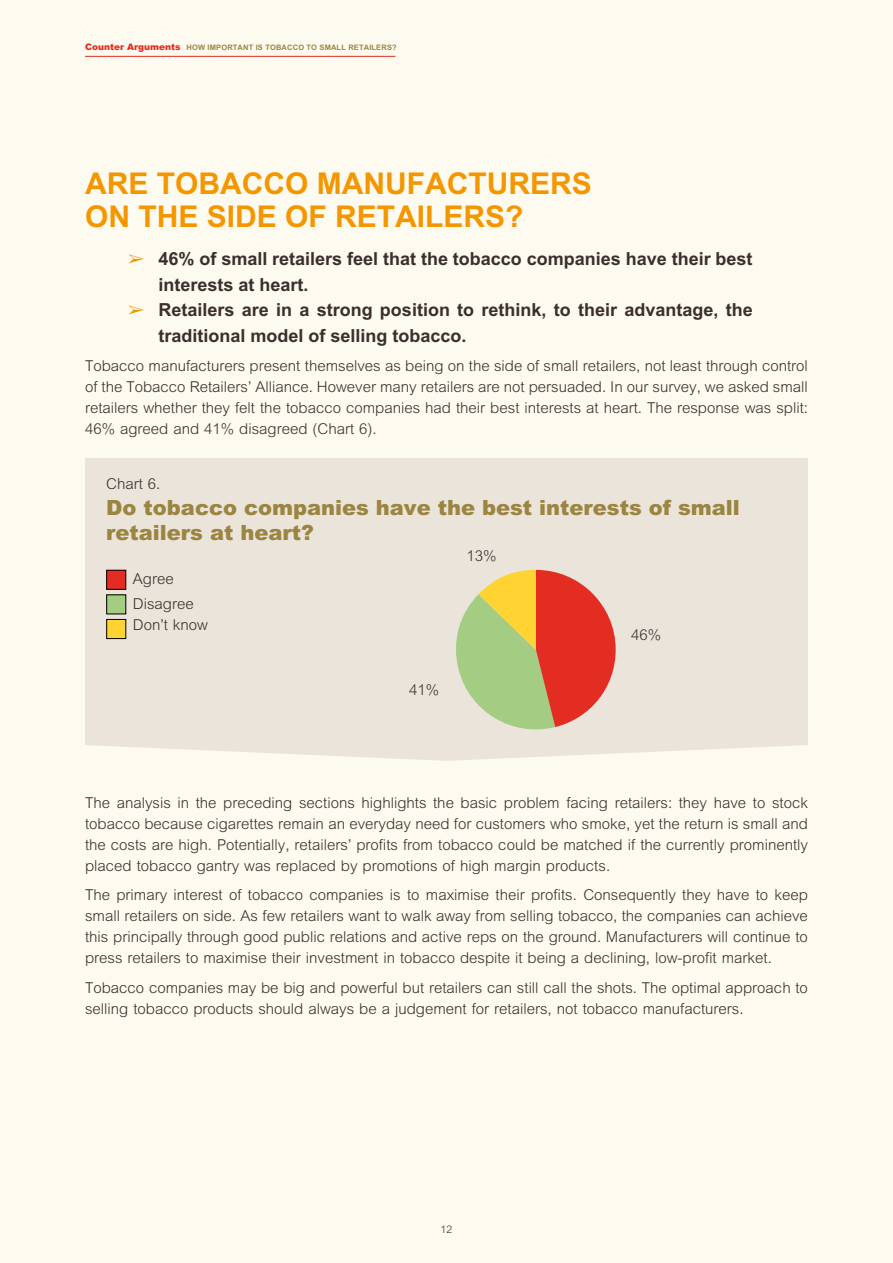
<style>
.page{position:relative;width:893px;height:1263px;background:#fdfaef}
.page>*{position:absolute;margin:0;border:0;box-sizing:border-box;transform-origin:0 0}
.t1{font:700 30px/33px "M Arial";color:#f49600}
.t2{font:900 21px/25.5px "M Arial";color:#9b8541}
.t3{font:700 18px/25.5px "M Arial";color:#3a2f2d}
.t4{font:300 15px/21px "M Arial";color:#3a2f2d;text-align:justify}
.t5{font:300 10.5px "M Arial";color:#3a2f2d}
.t6{font:700 7.5px "M Arial";letter-spacing:.02em;color:#9b8541}
.s1{font-weight:900;font-size:9px;color:#e42d22}
</style>
<div class="page">
<hr style="left:85px;top:56px;width:310px;height:1px;background:#e42d22">
<div style="left:85px;top:458px;width:723px;height:303px;background:#eae4da"></div>
<svg style="left:452px;top:570px;width:164px;height:168px;background:#d59e72"></svg>
<div style="left:107px;top:570px;width:19px;height:19px;background:#e42d22"></div>
<div style="left:106px;top:570px;width:20px;height:20px;border:1px solid #000"></div>
<div style="left:107px;top:595px;width:19px;height:19px;background:#a4cd83"></div>
<div style="left:107px;top:619px;width:19px;height:20px;background:#ffd332"></div>
<div style="left:106px;top:619px;width:20px;height:20px;border:1px solid #000"></div>
<svg style="left:128px;top:254px;width:16px;height:9px"></svg>
<svg style="left:128px;top:305px;width:16px;height:9px"></svg>
<p class="t6" style="left:85px;top:43px;width:313px"><span class="s1">Counter Arguments</span> HOW IMPORTANT IS TOBACCO TO SMALL RETAILERS?</p>
<h1 class="t1" style="left:85px;top:166px;width:508px">ARE TOBACCO MANUFACTURERS<br>ON THE SIDE OF RETAILERS?</h1>
<p class="t3" style="left:159px;top:246px;width:596px">46% of small retailers feel that the tobacco companies have their best interests at heart.<br>Retailers are in a strong position to rethink, to their advantage, the traditional model of selling tobacco.</p>
<p class="t4" style="left:85px;top:355px;width:724px">Tobacco manufacturers present themselves as being on the side of small retailers, not least through control of the Tobacco Retailers’ Alliance. However many retailers are not persuaded. In our survey, we asked small retailers whether they felt the tobacco companies had their best interests at heart. The response was split:<br>46% agreed and 41% disagreed (Chart 6).</p>
<p class="t4" style="left:106px;top:473px;width:56px">Chart 6.</p>
<h2 class="t2" style="left:106px;top:494px;width:635px">Do tobacco companies have the best interests of small retailers at heart?</h2>
<p class="t4" style="left:133px;top:566px;width:62px;line-height:25.2px">Agree<br>Disagree</p>
<p class="t4" style="left:133px;top:614px;width:77px">Don’t know</p>
<p class="t4" style="left:466px;top:546px;width:32px">13%</p>
<p class="t4" style="left:409px;top:679px;width:32px">41%</p>
<p class="t4" style="left:631px;top:624px;width:32px">46%</p>
<p class="t4" style="left:85px;top:792px;width:724px">The analysis in the preceding sections highlights the basic problem facing retailers: they have to stock tobacco because cigarettes remain an everyday need for customers who smoke, yet the return is small and the costs are high. Potentially, retailers’ profits from tobacco could be matched if the currently prominently placed tobacco gantry was replaced by promotions of high margin products.</p>
<p class="t4" style="left:85px;top:884px;width:724px">The primary interest of tobacco companies is to maximise their profits. Consequently they have to keep small retailers on side. As few retailers want to walk away from selling tobacco, the companies can achieve this principally through good public relations and active reps on the ground. Manufacturers will continue to press retailers to maximise their investment in tobacco despite it being a declining, low-profit market.</p>
<p class="t4" style="left:85px;top:977px;width:724px">Tobacco companies may be big and powerful but retailers can still call the shots. The optimal approach to selling tobacco products should always be a judgement for retailers, not tobacco manufacturers.</p>
<p class="t5" style="left:441px;top:1223px;width:13px">12</p>
</div>
